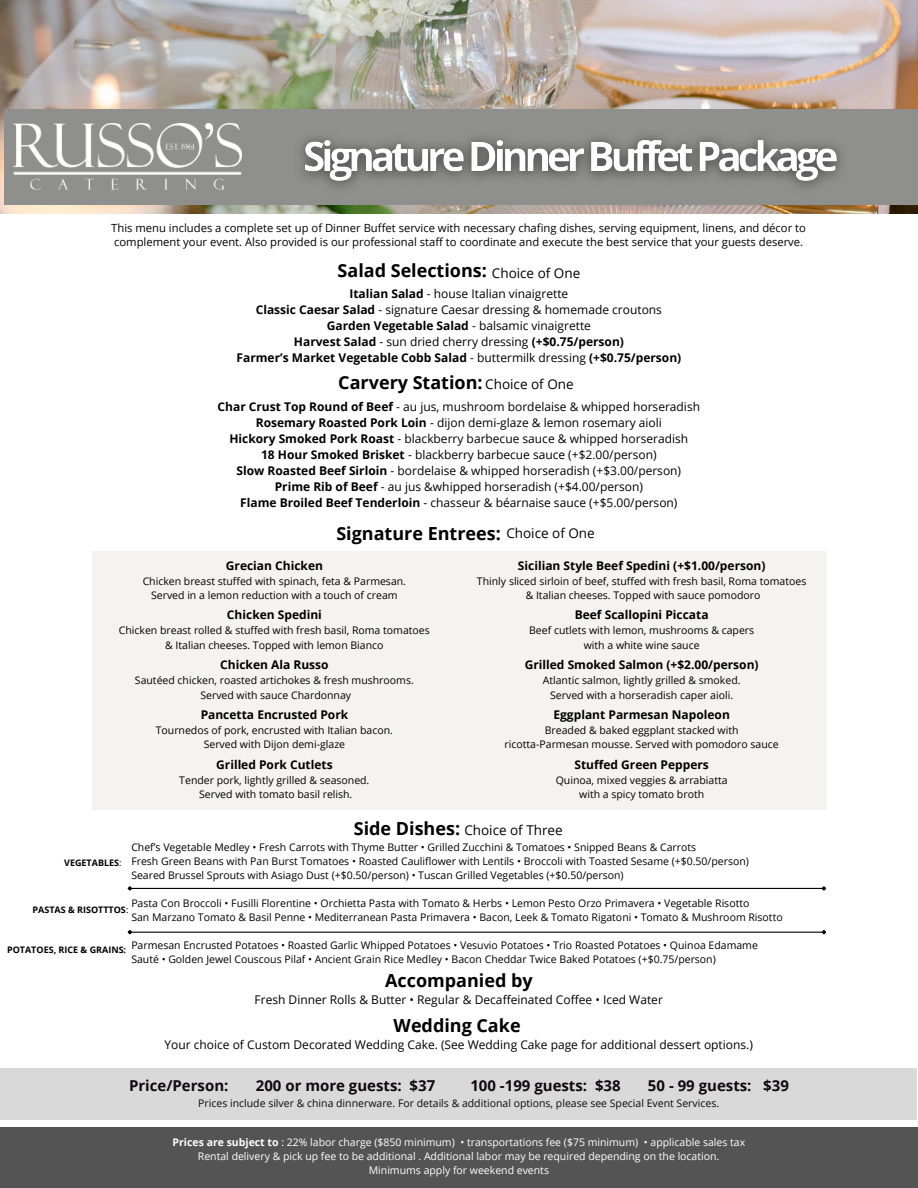
<style>
.page{position:relative;width:918px;height:1188px;background:#fff}
.page>*{position:absolute;margin:0;border:0;box-sizing:border-box;transform-origin:0 0}
.t1{font:700 18px "Open Sans";color:#000}
.t2{font:700 15px "Open Sans";color:#0e0a0e}
.t3{font:13.5px "Open Sans";color:#000}
.t4{font:12px/16px "Open Sans";color:#000;text-align:center}
.t5{font:700 12px "Open Sans";color:#000}
.t6{font:11.25px/13.2px "Open Sans";color:#000}
.t7{font:10.5px/14.5px "Open Sans";color:#000;text-align:center}
.t8{font:10.5px/14px "Open Sans";color:#fff;text-align:center}
.t9{font:10.5px "Open Sans";color:#0e0a0e}
.t10{font:700 9px "Open Sans";color:#000}
.s1{font-weight:700}
.s2{font-weight:400}
</style>
<div class="page">
<img style="left:0;top:0;width:918px;height:214px">
<div style="left:0;top:1128px;width:918px;height:60px;background:#545454"></div>
<div style="left:92px;top:551px;width:734px;height:259px;background:#f4f3f2"></div>
<div style="left:0;top:1069px;width:916px;height:51px;background:#d9d9d9"></div>
<hr style="left:131px;top:888px;width:692px;height:1px;background:#000">
<svg style="left:127px;top:886px;width:6px;height:5px"></svg>
<svg style="left:821px;top:886px;width:6px;height:5px"></svg>
<hr style="left:131px;top:932px;width:692px;height:1px;background:#000">
<svg style="left:127px;top:930px;width:6px;height:5px"></svg>
<svg style="left:821px;top:930px;width:6px;height:5px"></svg>
<div style="left:4px;top:109px;width:914px;height:96px;background:#8f8f8e"></div>
<img style="left:13px;top:123px;width:229px;height:67px">
<img style="left:300px;top:135px;width:542px;height:53px">
<p class="t6" style="left:111px;top:221px;width:696px">This menu includes a complete set up of Dinner Buffet service with necessary chafing dishes, serving equipment, linens, and décor to complement your event. Also provided is our professional staff to coordinate and execute the best service that your guests deserve.</p>
<h6 class="t1" style="left:338px;top:258px;width:151px">Salad Selections:</h6>
<h6 class="t3" style="left:492px;top:263px;width:90px">Choice of One</h6>
<h6 class="t4" style="left:237px;top:286px;width:446px"><span class="s1">Italian Salad</span> - house Italian vinaigrette<br><span class="s1">Classic Caesar Salad</span> - signature Caesar dressing &amp; homemade croutons <span class="s1">Garden Vegetable Salad</span> - balsamic vinaigrette<br><span class="s1">Harvest Salad</span> - sun dried cherry dressing <span class="s1">(+$0.75/person)<br>Farmer’s Market Vegetable Cobb Salad</span> - buttermilk dressing <span class="s1">(+$0.75/person)</span></h6>
<h6 class="t4" style="left:218px;top:398px;width:484px"><span class="s1">Char Crust Top Round of Beef</span> - au jus, mushroom bordelaise &amp; whipped horseradish <span class="s1">Rosemary Roasted Pork Loin</span> - dijon demi-glaze &amp; lemon rosemary aioli<br><span class="s1">Hickory Smoked Pork Roast</span> - blackberry barbecue sauce &amp; whipped horseradish<br><span class="s1">18 Hour Smoked Brisket</span> - blackberry barbecue sauce (+$2.00/person)<br><span class="s1">Slow Roasted Beef Sirloin</span> - bordelaise &amp; whipped horseradish (+$3.00/person)<br><span class="s1">Prime Rib of Beef</span> - au jus &amp;whipped horseradish (+$4.00/person)<br><span class="s1">Flame Broiled Beef Tenderloin</span> - chasseur &amp; béarnaise sauce (+$5.00/person)</h6>
<h6 class="t1" style="left:338px;top:370px;width:146px">Carvery Station:</h6>
<h6 class="t3" style="left:485px;top:374px;width:90px">Choice of One</h6>
<h6 class="t1" style="left:336px;top:521px;width:166px">Signature Entrees:</h6>
<h2 class="t3" style="left:506px;top:523px;width:90px">Choice of One</h2>
<h4 class="t5" style="left:518px;top:557px;width:249px">Sicilian Style Beef Spedini (+$1.00/person)</h4>
<h4 class="t7" style="left:477px;top:573px;width:331px">Thinly sliced sirloin of beef, stuffed with fresh basil, Roma tomatoes &amp; Italian cheeses. Topped with sauce pomodoro</h4>
<h6 class="t5" style="left:575px;top:607px;width:135px">Beef Scallopini Piccata</h6>
<h6 class="t7" style="left:529px;top:623px;width:227px">Beef cutlets with lemon, mushrooms &amp; capers with a white wine sauce</h6>
<h6 class="t5" style="left:525px;top:656px;width:235px">Grilled Smoked Salmon (+$2.00/person)</h6>
<h6 class="t7" style="left:543px;top:673px;width:199px">Atlantic salmon, lightly grilled &amp; smoked.</h6>
<h6 class="t7" style="left:550px;top:687px;width:184px">Served with a horseradish caper aioli.</h6>
<h6 class="t5" style="left:554px;top:706px;width:178px">Eggplant Parmesan Napoleon</h6>
<h6 class="t7" style="left:545px;top:723px;width:195px">Breaded &amp; baked eggplant stacked with</h6>
<p class="t7" style="left:505px;top:737px;width:276px">ricotta-Parmesan mousse. Served with pomodoro sauce</p>
<p class="t5" style="left:574px;top:756px;width:136px">Stuffed Green Peppers</p>
<p class="t7" style="left:556px;top:772px;width:173px">Quinoa, mixed veggies &amp; arrabiatta</p>
<p class="t7" style="left:579px;top:787px;width:126px">with a spicy tomato broth</p>
<p class="t1" style="left:354px;top:816px;width:108px">Side Dishes:</p>
<h2 class="t3" style="left:464px;top:821px;width:100px">Choice of Three</h2>
<h5 class="t5" style="left:226px;top:557px;width:99px">Grecian Chicken</h5>
<h5 class="t7" style="left:143px;top:573px;width:265px">Chicken breast stuffed with spinach, feta &amp; Parmesan.<br>Served in a lemon reduction with a touch of cream</h5>
<h2 class="t5" style="left:227px;top:607px;width:96px">Chicken Spedini</h2>
<h2 class="t7" style="left:119px;top:623px;width:312px">Chicken breast rolled &amp; stuffed with fresh basil, Roma tomatoes &amp; Italian cheeses. Topped with lemon Bianco</h2>
<h4 class="t5" style="left:220px;top:656px;width:110px">Chicken Ala Russo</h4>
<h4 class="t7" style="left:135px;top:673px;width:280px">Sautéed chicken, roasted artichokes &amp; fresh mushrooms.<br>Served with sauce Chardonnay</h4>
<h5 class="t5" style="left:201px;top:706px;width:149px">Pancetta Encrusted Pork</h5>
<h5 class="t7" style="left:156px;top:722px;width:239px">Tournedos of pork, encrusted with Italian bacon.<br>Served with Dijon demi-glaze</h5>
<h2 class="t5" style="left:216px;top:756px;width:118px">Grilled Pork Cutlets</h2>
<h2 class="t7" style="left:179px;top:772px;width:192px">Tender pork, lightly grilled &amp; seasoned.<br>Served with tomato basil relish.</h2>
<h4 class="t7" style="left:131px;top:840px;width:619px;line-height:14px;text-align:left">Chef’s Vegetable Medley • Fresh Carrots with Thyme Butter • Grilled Zucchini &amp; Tomatoes • Snipped Beans &amp; Carrots<br>Fresh Green Beans with Pan Burst Tomatoes • Roasted Cauliflower with Lentils • Broccoli with Toasted Sesame (+$0.50/person)<br>Seared Brussel Sprouts with Asiago Dust (+$0.50/person) • Tuscan Grilled Vegetables (+$0.50/person)</h4>
<h5 class="t7" style="left:131px;top:896px;width:653px;line-height:14px;text-align:left">Pasta Con Broccoli • Fusilli Florentine • Orchietta Pasta with Tomato &amp; Herbs • Lemon Pesto Orzo Primavera • Vegetable Risotto<br>San Marzano Tomato &amp; Basil Penne • Mediterranean Pasta Primavera • Bacon, Leek &amp; Tomato Rigatoni • Tomato &amp; Mushroom Risotto</h5>
<h2 class="t7" style="left:131px;top:938px;width:628px;line-height:14px;text-align:left">Parmesan Encrusted Potatoes • Roasted Garlic Whipped Potatoes • Vesuvio Potatoes • Trio Roasted Potatoes • Quinoa Edamame<br>Sauté • Golden Jewel Couscous Pilaf • Ancient Grain Rice Medley • Bacon Cheddar Twice Baked Potatoes (+$0.75/person)</h2>
<h4 class="t4" style="left:255px;top:991px;width:410px">Fresh Dinner Rolls &amp; Butter • Regular &amp; Decaffeinated Coffee • Iced Water</h4>
<h6 class="t4" style="left:165px;top:1036px;width:590px">Your choice of Custom Decorated Wedding Cake. (See Wedding Cake page for additional dessert options.)</h6>
<h5 class="t10" style="left:64px;top:856px;width:59px">VEGETABLES<span class="s2">:</span></h5>
<h3 class="t10" style="left:33px;top:904px;width:97px">PASTAS &amp; RISOTTTOS<span class="s2">:</span></h3>
<h6 class="t10" style="left:7px;top:943px;width:121px">POTATOES, RICE &amp; GRAINS:</h6>
<h6 class="t1" style="left:385px;top:968px;width:149px">Accompanied by</h6>
<h6 class="t1" style="left:394px;top:1013px;width:129px">Wedding Cake</h6>
<h5 class="t2" style="left:129px;top:1075px;width:101px">Price/Person:</h5>
<h5 class="t2" style="left:256px;top:1075px;width:181px">200 or more guests: $37</h5>
<h5 class="t2" style="left:470px;top:1075px;width:152px">100 -199 guests: $38</h5>
<h5 class="t2" style="left:648px;top:1075px;width:142px">50 - 99 guests: $39</h5>
<h2 class="t9" style="left:198px;top:1096px;width:522px">Prices include silver &amp; china dinnerware. For details &amp; additional options, please see Special Event Services.</h2>
<p class="t8" style="left:173px;top:1135px;width:574px"><span class="s1">Prices are subject to</span> : 22% labor charge ($850 minimum) • transportations fee ($75 minimum) • applicable sales tax<br>Rental delivery &amp; pick up fee to be additional . Additional labor may be required depending on the location.<br>Minimums apply for weekend events</p>
</div>
